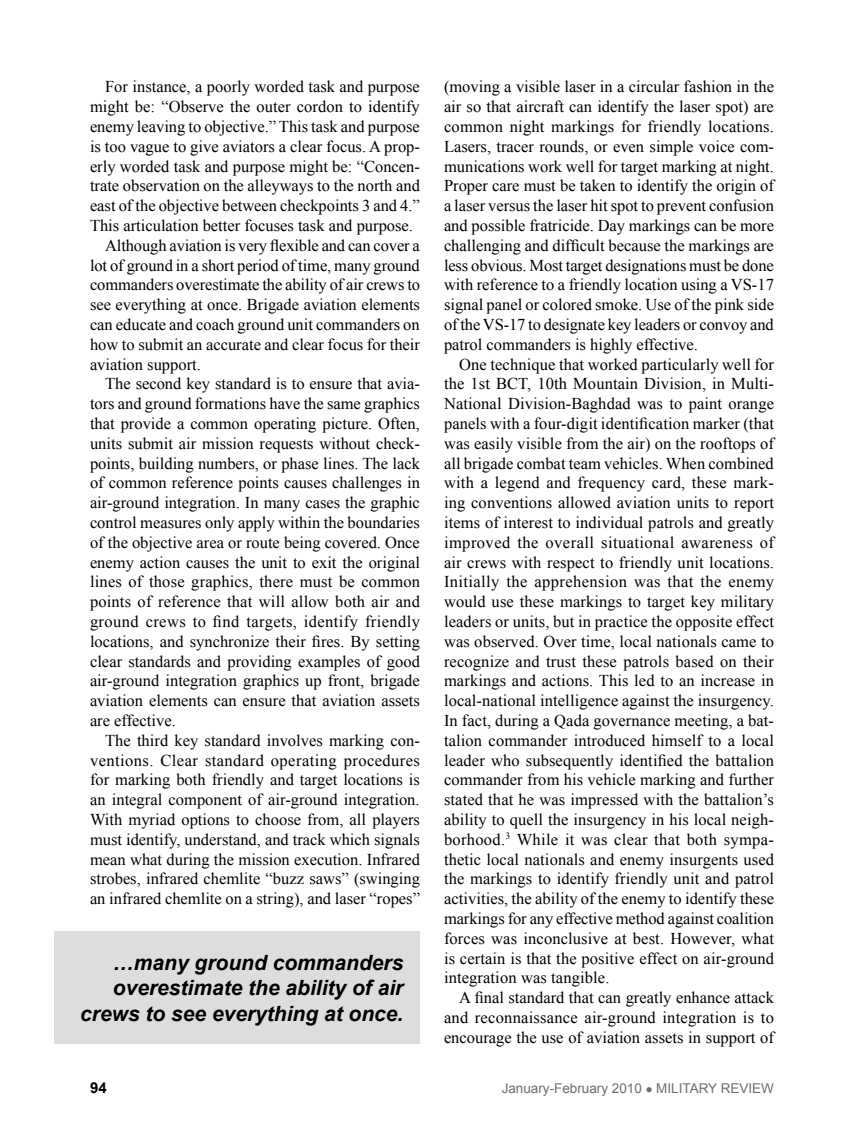
<style>
.page{position:relative;width:864px;height:1134px;background:#fff}
.page>*{position:absolute;margin:0;border:0;box-sizing:border-box;transform-origin:0 0}
.fob{font:italic 700 21px/25.2px "Arial";color:#000;text-align:right}
.fob-2{font:16.5px/19.8px "Times New Roman";color:#000;text-align:justify}
.t1{font:700 15px "Arial";color:#000}
.t2{font:13.5px "Arial";color:#6d6e71}
</style>
<div class="page">
<div style="left:54px;top:932px;width:366px;height:112px;background:#dcddde"></div>
<p class="fob-2" style="left:90px;top:77px;width:331px;text-indent:15px">For instance, a poorly worded task and purpose might be: “Observe the outer cordon to identify enemy leaving to objective.” This task and purpose is too vague to give aviators a clear focus. A prop&shy;erly worded task and purpose might be: “Concen&shy;trate observation on the alleyways to the north and east of the objective between checkpoints 3 and 4.” This articulation better focuses task and purpose.</p>
<p class="fob-2" style="left:90px;top:235px;width:332px;text-indent:15px">Although aviation is very flexible and can cover a lot of ground in a short period of time, many ground commanders overestimate the ability of air crews to see everything at once. Brigade aviation elements can educate and coach ground unit commanders on how to submit an accurate and clear focus for their aviation support.</p>
<p class="fob-2" style="left:90px;top:374px;width:332px;text-indent:15px">The second key standard is to ensure that avia&shy;tors and ground formations have the same graphics that provide a common operating picture. Often, units submit air mission requests without check&shy;points, building numbers, or phase lines. The lack of common reference points causes challenges in air-ground integration. In many cases the graphic control measures only apply within the boundaries of the objective area or route being covered. Once enemy action causes the unit to exit the original lines of those graphics, there must be common points of reference that will allow both air and ground crews to find targets, identify friendly locations, and synchronize their fires. By setting clear standards and providing examples of good air-ground integration graphics up front, brigade aviation elements can ensure that aviation assets are effective.</p>
<p class="fob-2" style="left:90px;top:730px;width:332px;text-indent:15px">The third key standard involves marking con&shy;ventions. Clear standard operating procedures for marking both friendly and target locations is an integral component of air-ground integration.<br>With myriad options to choose from, all players must identify, understand, and track which signals mean what during the mission execution. Infrared strobes, infrared chemlite “buzz saws” (swinging an infrared chemlite on a string), and laser “ropes”</p>
<p class="fob" style="left:80px;top:951px;width:325px">…many ground commanders overestimate the ability of air crews to see everything at once.</p>
<p class="fob-2" style="left:444px;top:77px;width:332px">(moving a visible laser in a circular fashion in the air so that aircraft can identify the laser spot) are common night markings for friendly locations.<br>Lasers, tracer rounds, or even simple voice com&shy;munications work well for target marking at night.<br>Proper care must be taken to identify the origin of a laser versus the laser hit spot to prevent confusion and possible fratricide. Day markings can be more challenging and difficult because the markings are less obvious. Most target designations must be done with reference to a friendly location using a VS-17 signal panel or colored smoke. Use of the pink side of the VS-17 to designate key leaders or convoy and patrol commanders is highly effective.</p>
<p class="fob-2" style="left:444px;top:354px;width:332px;text-indent:15px">One technique that worked particularly well for the 1st BCT, 10th Mountain Division, in Multi-National Division-Baghdad was to paint orange panels with a four-digit identification marker (that was easily visible from the air) on the rooftops of all brigade combat team vehicles. When combined with a legend and frequency card, these mark&shy;ing conventions allowed aviation units to report items of interest to individual patrols and greatly improved the overall situational awareness of air crews with respect to friendly unit locations.<br>Initially the apprehension was that the enemy would use these markings to target key military leaders or units, but in practice the opposite effect was observed. Over time, local nationals came to recognize and trust these patrols based on their markings and actions. This led to an increase in local-national intelligence against the insurgency.<br>In fact, during a Qada governance meeting, a bat&shy;talion commander introduced himself to a local leader who subsequently identified the battalion commander from his vehicle marking and further stated that he was impressed with the battalion’s ability to quell the insurgency in his local neigh&shy;borhood.<sup>3</sup> While it was clear that both sympa&shy;thetic local nationals and enemy insurgents used the markings to identify friendly unit and patrol activities, the ability of the enemy to identify these markings for any effective method against coalition forces was inconclusive at best. However, what is certain is that the positive effect on air-ground integration was tangible.</p>
<p class="fob-2" style="left:444px;top:988px;width:332px;text-indent:15px">A final standard that can greatly enhance attack and reconnaissance air-ground integration is to encourage the use of aviation assets in support of</p>
<p class="t1" style="left:90px;top:1078px;width:18px">94</p>
<p class="t2" style="left:502px;top:1080px;width:274px">January-February 2010 ● MILITARY REVIEW</p>
</div>
